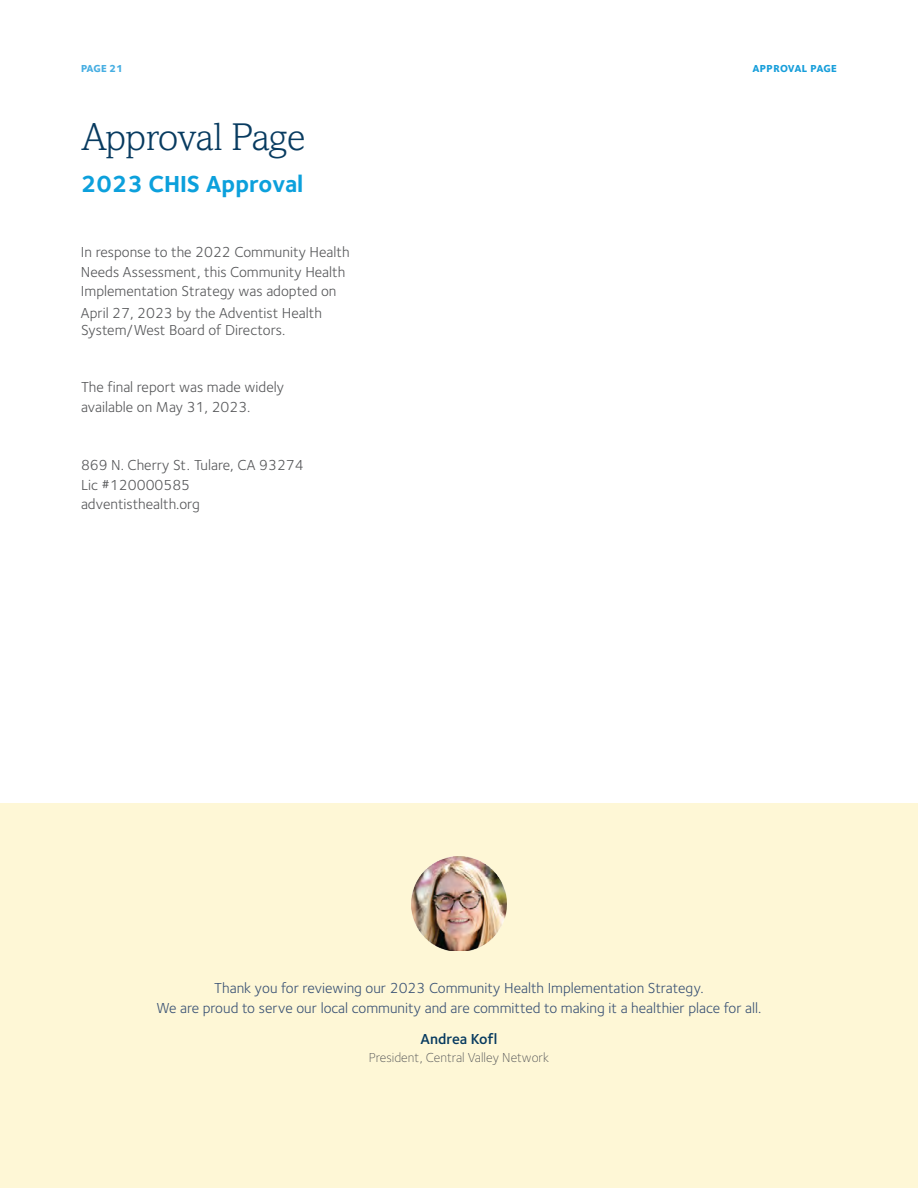
<style>
.page{position:relative;width:918px;height:1188px;background:#fff}
.page>*{position:absolute;margin:0;border:0;box-sizing:border-box;transform-origin:0 0}
.t1{font:300 39px "Amasis MT Std";letter-spacing:-.025em;color:#083b60}
.t2{font:700 24px "Foundry Sterling";color:#0ca0dc}
.t3{font:15px/19.5px "Foundry Sterling";color:#57585a}
.t4{font:15px "Foundry Sterling";color:#3b5375}
.t5{font:600 15px "Foundry Sterling";color:#083b60}
.t6{font:300 13.5px "Foundry Sterling";color:#57585a}
.Footer_L{font:800 10.5px "Foundry Sterling";letter-spacing:.02em;color:#179eda}
.t7{font:800 10.5px "Foundry Sterling";letter-spacing:-.005em;color:#47aee2}
</style>
<div class="page">
<div style="left:0;top:803px;width:918px;height:385px;background:#fef7d6"></div>
<img style="left:412px;top:856px;width:94px;height:95px">
<p class="t7" style="left:81px;top:62px;width:44px">PAGE 21</p>
<p class="Footer_L" style="left:753px;top:62px;width:86px">APPROVAL PAGE</p>
<p class="Footer_L" style="left:109px;top:62px;width:15px">18</p>
<p class="t1" style="left:81px;top:114px;width:226px">Approval Page</p>
<p class="t2" style="left:81px;top:170px;width:224px">2023 CHIS Approval</p>
<p class="t3" style="left:81px;top:243px;width:270px">In response to the 2022 Community Health<br>Needs Assessment, this Community Health<br>Implementation Strategy was adopted on</p>
<p class="t3" style="left:81px;top:304px;width:242px;line-height:17.7px">April 27, 2023 by the Adventist Health<br>System/West Board of Directors.</p>
<p class="t3" style="left:81px;top:378px;width:205px">The final report was made widely available on May 31, 2023.</p>
<p class="t3" style="left:81px;top:456px;width:224px">869 N. Cherry St. Tulare, CA 93274<br>Lic #120000585 adventisthealth.org</p>
<p class="t4" style="left:214px;top:979px;width:491px">Thank you for reviewing our 2023 Community Health Implementation Strategy.</p>
<p class="t4" style="left:156px;top:999px;width:607px">We are proud to serve our local community and are committed to making it a healthier place for all.</p>
<p class="t5" style="left:421px;top:1030px;width:78px">Andrea Kofl</p>
<p class="t6" style="left:369px;top:1050px;width:182px">President, Central Valley Network</p>
</div>
